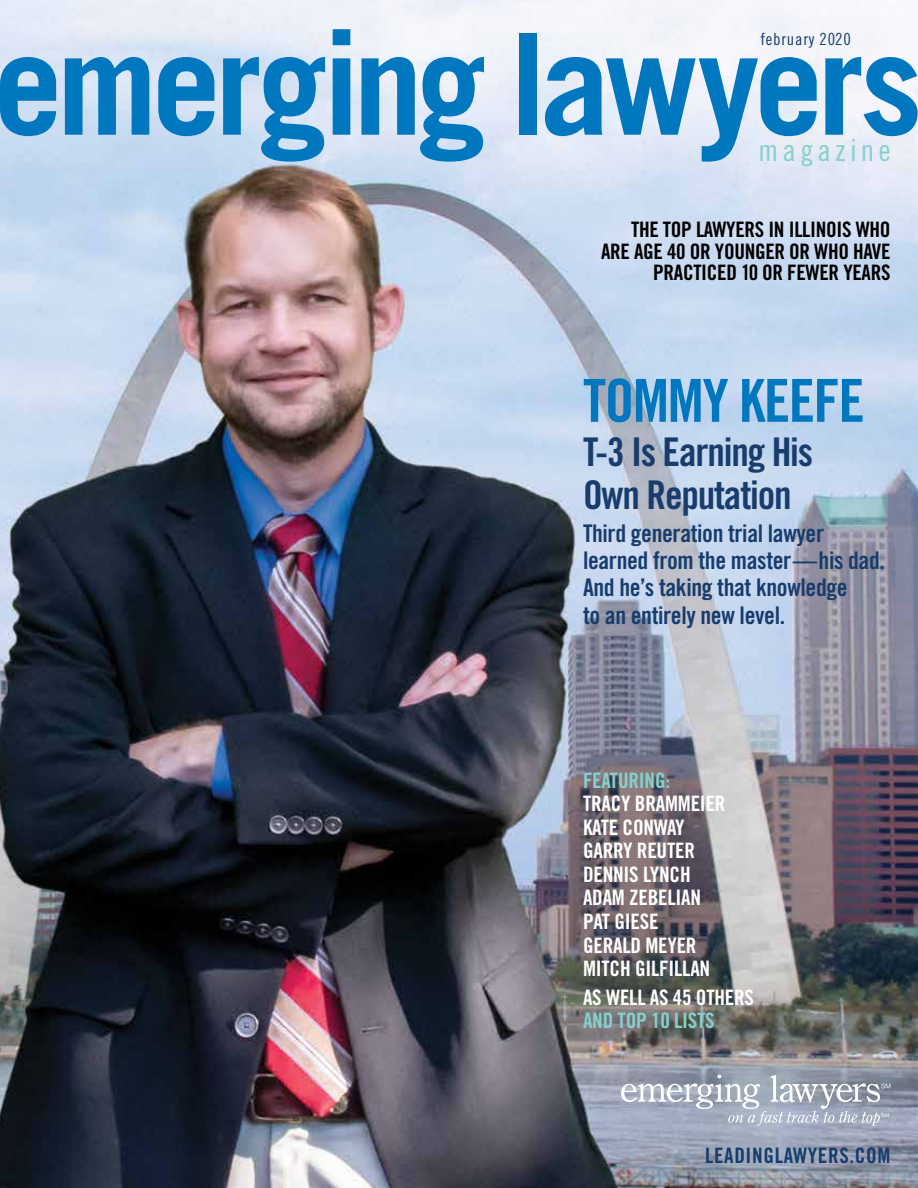
<style>
.page{position:relative;width:918px;height:1188px;background:#fff}
.page>*{position:absolute;margin:0;border:0;box-sizing:border-box;transform-origin:0 0}
.t1{font:700 140.25px "Trade Gothic";letter-spacing:-.045em;color:#0077be}
.t2{font:59.4px "Trade Gothic Bold Cond Twenty";letter-spacing:-.025em;color:#0077be}
.t3{font:39.6px/42.6px "Trade Gothic Bold Cond Twenty";letter-spacing:-.03em;color:#173c6d}
.t4{font:30.45px "Trade Gothic Cond Eighteen";letter-spacing:.135em;color:#85d0ce}
.t5{font:24.3px/27.5px "Trade Gothic Bold Cond Twenty";letter-spacing:-.015em;color:#173c6d}
.t6{font:21.3px/23.5px "Trade Gothic Bold Cond Twenty";letter-spacing:-.01em;color:#fff}
.t7{font:21.3px/21.3px "Trade Gothic Bold Cond Twenty";letter-spacing:-.015em;color:#000;text-align:right}
.t8{font:21.3px "Trade Gothic Bold Cond Twenty";letter-spacing:-.01em;color:#85d0ce}
.t9{font:21.3px "Trade Gothic Bold Cond Twenty";letter-spacing:.03em;color:#173c6d}
.t10{font:16.8px "Trade Gothic Cond Eighteen";letter-spacing:.045em;color:#173c6d}
</style>
<div class="page">
<img style="left:0;top:0;width:918px;height:1188px">
<svg style="left:621px;top:1074px;width:269px;height:52px;background:#a9b1c0"></svg>
<h1 class="t1" style="left:-7px;top:-1px;width:931px">emerging lawyers</h1>
<p class="t10" style="left:761px;top:29px;width:92px">february 2020</p>
<h3 class="t4" style="left:758px;top:133px;width:134px">magazine</h3>
<p class="t7" style="left:601px;top:219px;width:291px">THE TOP LAWYERS IN ILLINOIS WHO<br>ARE AGE 40 OR YOUNGER OR WHO HAVE<br>PRACTICED 10 OR FEWER YEARS</p>
<h2 class="t2" style="left:583px;top:365px;width:283px">TOMMY KEEFE</h2>
<h3 class="t3" style="left:583px;top:431px;width:232px">T-3 Is Earning His<br>Own Reputation</h3>
<p class="t5" style="left:583px;top:519px;width:303px">Third generation trial lawyer learned from the master—his dad.<br>And he’s taking that knowledge<br>to an entirely new level.</p>
<p class="t8" style="left:583px;top:767px;width:89px">FEATURING:</p>
<p class="t6" style="left:583px;top:792px;width:144px">TRACY BRAMMEIER<br>KATE CONWAY<br>GARRY REUTER<br>DENNIS LYNCH<br>ADAM ZEBELIAN<br>PAT GIESE<br>GERALD MEYER<br>MITCH GILFILLAN</p>
<p class="t6" style="left:583px;top:985px;width:173px">AS WELL AS 45 OTHERS</p>
<p class="t8" style="left:583px;top:1008px;width:133px">AND TOP 10 LISTS</p>
<p class="t9" style="left:705px;top:1143px;width:187px">LEADINGLAWYERS.COM</p>
</div>
